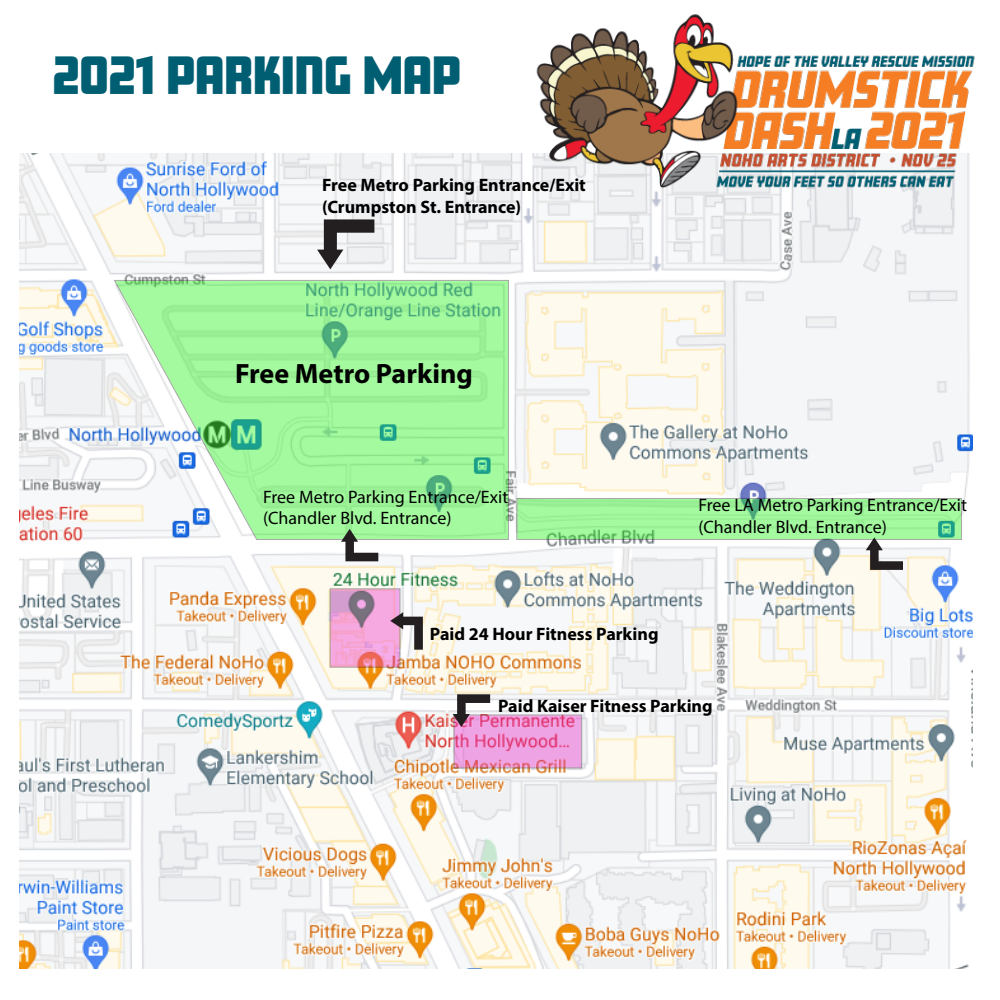
<style>
.page{position:relative;width:1000px;height:1000px;background:#fff}
.page>*{position:absolute;margin:0;border:0;box-sizing:border-box;transform-origin:0 0}
.t1{font:900 47px "Amboy";color:#005e72}
.t2{font:700 28px "Myriad Pro";color:#000}
.t3{font:18px/21.6px "Myriad Pro";color:#000}
.t4{font:700 18px/21.6px "Myriad Pro";color:#000}
</style>
<div class="page">
<img style="left:19px;top:153px;width:953px;height:816px">
<svg style="left:114px;top:280px;width:395px;height:260px;background:#aaf1aa"></svg>
<svg style="left:516px;top:498px;width:446px;height:42px;background:#9cef99"></svg>
<svg style="left:330px;top:588px;width:70px;height:80px;background:#e19bc4"></svg>
<svg style="left:454px;top:714px;width:128px;height:54px;background:#e992cd"></svg>
<svg style="left:317px;top:219px;width:57px;height:50px"></svg>
<svg style="left:341px;top:529px;width:37px;height:32px"></svg>
<svg style="left:866px;top:537px;width:37px;height:33px"></svg>
<svg style="left:453px;top:694px;width:37px;height:33px"></svg>
<svg style="left:390px;top:612px;width:33px;height:38px"></svg>
<img style="left:508px;top:14px;width:467px;height:198px">
<h1 class="t1" style="left:53px;top:48px;width:410px">2021 PARKING MAP</h1>
<p class="t4" style="left:322px;top:174px;width:265px">Free Metro Parking Entrance/Exit (Crumpston St. Entrance)</p>
<h2 class="t2" style="left:235px;top:355px;width:239px">Free Metro Parking</h2>
<p class="t3" style="left:263px;top:486px;width:247px">Free Metro Parking Entrance/Exit (Chandler Blvd. Entrance)</p>
<p class="t3" style="left:699px;top:494px;width:270px">Free LA Metro Parking Entrance/Exit (Chandler Blvd. Entrance)</p>
<p class="t4" style="left:430px;top:622px;width:230px">Paid 24 Hour Fitness Parking</p>
<p class="t4" style="left:498px;top:694px;width:216px">Paid Kaiser Fitness Parking</p>
</div>
